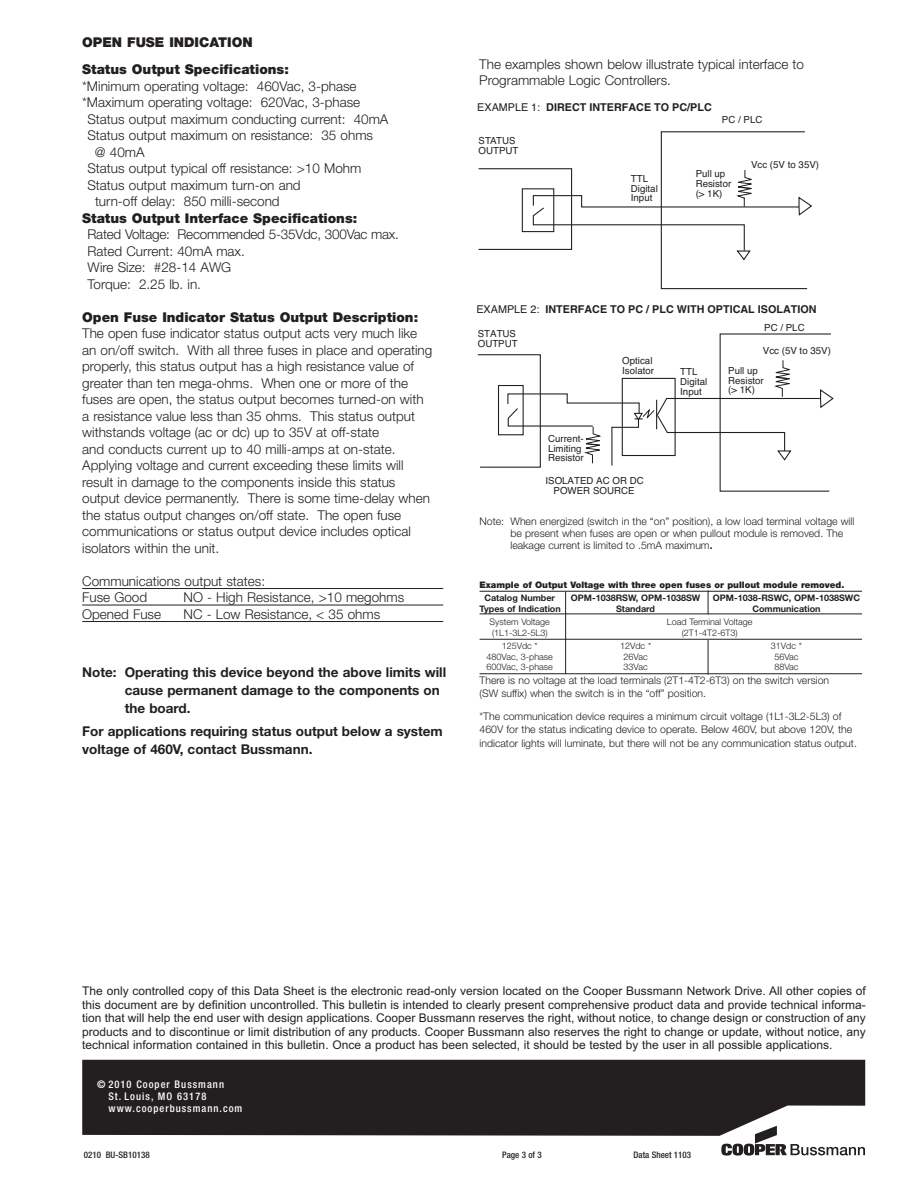
<style>
.page{position:relative;width:918px;height:1188px;background:#fff}
.page>*{position:absolute;margin:0;border:0;box-sizing:border-box;transform-origin:0 0}
.t1{font:300 13.5px/16.5px "Helvetica Neue";color:#231f20}
.t2{font:700 13.5px/18px "Helvetica Neue";color:#231f20}
.t3{font:900 13.5px "Helvetica Neue";color:#231f20}
.t4{font:12px/13.5px "Arial";color:#231f20;text-align:justify}
.t5{font:700 10.8px "Helvetica";color:#231f20}
.t6{font:300 10.5px/13.5px "Helvetica Neue";color:#231f20}
.t7{font:500 condensed 10.5px/12px "Helvetica Neue";letter-spacing:.095em;color:#fff}
.t8{font:9.75px/9.8px "Helvetica";color:#231f20}
.t9{font:300 9px "Helvetica Neue";color:#231f20}
.t10{font:700 9px "Helvetica Neue";color:#231f20}
.t11{font:900 9px "Helvetica Neue";color:#231f20}
.t12{font:500 condensed 9px "Helvetica Neue";color:#231f20}
.s1{font-weight:400}
.s2{font-weight:700}
</style>
<div class="page">
<hr style="left:82px;top:588px;width:361px;height:1px;background:#231f20">
<hr style="left:82px;top:605px;width:361px;height:1px;background:#231f20">
<hr style="left:82px;top:621px;width:361px;height:1px;background:#231f20">
<div style="left:478px;top:168px;width:94px;height:82px;border:1px solid #231f20"></div>
<div style="left:522px;top:188px;width:32px;height:44px;border:1px solid #231f20"></div>
<svg style="left:532px;top:131px;width:280px;height:159px"></svg>
<svg style="left:478px;top:333px;width:356px;height:159px"></svg>
<hr style="left:480px;top:591px;width:382px;height:1px;background:#231f20">
<hr style="left:480px;top:614px;width:382px;height:1px;background:#231f20">
<hr style="left:480px;top:639px;width:382px;height:1px;background:#231f20">
<hr style="left:480px;top:673px;width:382px;height:1px;background:#231f20">
<hr style="left:565px;top:592px;width:1px;height:82px;background:#231f20">
<svg style="left:708px;top:590px;width:1px;height:24px"></svg>
<hr style="left:708px;top:640px;width:1px;height:34px;background:#231f20">
<svg style="left:721px;top:1136px;width:144px;height:20px"></svg>
<div style="left:82px;top:1060px;width:783px;height:76px;background:#231f20"></div>
<p class="t3" style="left:82px;top:37px;width:172px">OPEN FUSE INDICATION</p>
<p class="t3" style="left:82px;top:64px;width:208px">Status Output Specifications:</p>
<p class="t1" style="left:82px;top:79px;width:276px">*Minimum operating voltage: 460Vac, 3-phase</p>
<p class="t1" style="left:82px;top:95px;width:280px">*Maximum operating voltage: 620Vac, 3-phase</p>
<p class="t1" style="left:87px;top:112px;width:302px">Status output maximum conducting current: 40mA</p>
<p class="t1" style="left:87px;top:128px;width:287px">Status output maximum on resistance: 35 ohms</p>
<p class="t1" style="left:95px;top:145px;width:51px">@ 40mA</p>
<p class="t1" style="left:87px;top:161px;width:275px">Status output typical off resistance: &gt;10 Mohm</p>
<p class="t1" style="left:87px;top:178px;width:215px">Status output maximum turn-on and</p>
<p class="t1" style="left:95px;top:194px;width:186px">turn-off delay: 850 milli-second</p>
<p class="t3" style="left:82px;top:213px;width:277px">Status Output Interface Specifications:</p>
<p class="t1" style="left:87px;top:227px;width:313px">Rated Voltage: Recommended 5-35Vdc, 300Vac max.<br>Rated Current: 40mA max.<br>Wire Size: #28-14 AWG<br>Torque: 2.25 lb. in.</p>
<p class="t3" style="left:82px;top:312px;width:337px">Open Fuse Indicator Status Output Description:</p>
<p class="t1" style="left:82px;top:326px;width:352px">The open fuse indicator status output acts very much like an on/off switch. With all three fuses in place and operating properly, this status output has a high resistance value of greater than ten mega-ohms. When one or more of the fuses are open, the status output becomes turned-on with a resistance value less than 35 ohms. This status output withstands voltage (ac or dc) up to 35V at off-state<br>and conducts current up to 40 milli-amps at on-state.<br>Applying voltage and current exceeding these limits will result in damage to the components inside this status output device permanently. There is some time-delay when the status output changes on/off state. The open fuse communications or status output device includes optical isolators within the unit.</p>
<p class="t1" style="left:82px;top:574px;width:184px">Communications output states:<br>Fuse Good</p>
<p class="t1" style="left:184px;top:590px;width:222px">NO - High Resistance, &gt;10 megohms</p>
<p class="t1" style="left:82px;top:607px;width:80px">Opened Fuse</p>
<p class="t1" style="left:184px;top:607px;width:198px">NC - Low Resistance, &lt; 35 ohms</p>
<p class="t2" style="left:125px;top:665px;width:323px;text-indent:-43px">Note: Operating this device beyond the above limits will cause permanent damage to the components on the board.</p>
<p class="t2" style="left:82px;top:723px;width:362px">For applications requiring status output below a system voltage of 460V, contact Bussmann.</p>
<p class="t1" style="left:479px;top:57px;width:326px">The examples shown below illustrate typical interface to<br>Programmable Logic Controllers.</p>
<p class="t5" style="left:477px;top:103px;width:236px"><span class="s1">EXAMPLE 1:</span> DIRECT INTERFACE TO PC/PLC</p>
<p class="t8" style="left:479px;top:136px;width:41px">STATUS<br>OUTPUT</p>
<p class="t8" style="left:631px;top:175px;width:29px">TTL<br>Digital<br>Input</p>
<p class="t8" style="left:722px;top:115px;width:42px">PC / PLC</p>
<p class="t8" style="left:751px;top:161px;width:70px">Vcc (5V to 35V)</p>
<p class="t8" style="left:696px;top:170px;width:37px">Pull up<br>Resistor (&gt; 1K)</p>
<p class="t5" style="left:476px;top:305px;width:342px"><span class="s1">EXAMPLE 2:</span> INTERFACE TO PC / PLC WITH OPTICAL ISOLATION</p>
<p class="t8" style="left:478px;top:330px;width:41px">STATUS<br>OUTPUT</p>
<p class="t8" style="left:548px;top:435px;width:37px">Current-<br>Limiting<br>Resistor</p>
<p class="t8" style="left:622px;top:357px;width:33px">Optical<br>Isolator</p>
<p class="t8" style="left:546px;top:477px;width:100px;text-align:center">ISOLATED AC OR DC<br>POWER SOURCE</p>
<p class="t8" style="left:680px;top:368px;width:29px">TTL<br>Digital<br>Input</p>
<p class="t8" style="left:764px;top:323px;width:42px">PC / PLC</p>
<p class="t8" style="left:763px;top:347px;width:70px">Vcc (5V to 35V)</p>
<p class="t8" style="left:728px;top:366px;width:37px">Pull up<br>Resistor (&gt; 1K)</p>
<p class="t6" style="left:510px;top:516px;width:345px;line-height:12px;text-indent:-31px">Note: When energized (switch in the “on” position), a low load terminal voltage will be present when fuses are open or when pullout module is removed. The leakage current is limited to .5mA maximum<span class="s2">.</span></p>
<p class="t11" style="left:480px;top:581px;width:366px">Example of Output Voltage with three open fuses or pullout module removed.</p>
<p class="t10" style="left:484px;top:595px;width:72px">Catalog Number</p>
<p class="t10" style="left:571px;top:595px;width:131px">OPM-1038RSW, OPM-1038SW</p>
<p class="t10" style="left:713px;top:595px;width:149px">OPM-1038-RSWC, OPM-1038SWC</p>
<p class="t10" style="left:480px;top:605px;width:83px">Types of Indication</p>
<p class="t10" style="left:616px;top:605px;width:41px">Standard</p>
<p class="t10" style="left:752px;top:605px;width:70px">Communication</p>
<p class="t9" style="left:490px;top:619px;width:62px">System Voltage</p>
<p class="t9" style="left:667px;top:619px;width:87px">Load Terminal Voltage</p>
<p class="t9" style="left:492px;top:629px;width:57px">(1L1-3L2-5L3)</p>
<p class="t9" style="left:682px;top:629px;width:58px">(2T1-4T2-6T3)</p>
<p class="t9" style="left:502px;top:643px;width:38px">125Vdc *</p>
<p class="t9" style="left:620px;top:643px;width:33px">12Vdc *</p>
<p class="t9" style="left:771px;top:643px;width:33px">31Vdc *</p>
<p class="t9" style="left:487px;top:653px;width:68px">480Vac, 3-phase</p>
<p class="t9" style="left:624px;top:653px;width:26px">26Vac</p>
<p class="t9" style="left:774px;top:653px;width:26px">56Vac</p>
<p class="t9" style="left:487px;top:664px;width:68px">600Vac, 3-phase</p>
<p class="t9" style="left:624px;top:664px;width:26px">33Vac</p>
<p class="t9" style="left:774px;top:664px;width:26px">88Vac</p>
<p class="t6" style="left:480px;top:674px;width:351px">There is no voltage at the load terminals (2T1-4T2-6T3) on the switch version (SW suffix) when the switch is in the “off” position.</p>
<p class="t6" style="left:480px;top:710px;width:379px">*The communication device requires a minimum circuit voltage (1L1-3L2-5L3) of<br>460V for the status indicating device to operate. Below 460V, but above 120V, the indicator lights will luminate, but there will not be any communication status output.</p>
<p class="t4" style="left:82px;top:985px;width:785px">The only controlled copy of this Data Sheet is the electronic read-only version located on the Cooper Bussmann Network Drive. All other copies of this document are by definition uncontrolled. This bulletin is intended to clearly present comprehensive product data and provide technical informa&shy;tion that will help the end user with design applications. Cooper Bussmann reserves the right, without notice, to change design or construction of any products and to discontinue or limit distribution of any products. Cooper Bussmann also reserves the right to change or update, without notice, any technical information contained in this bulletin. Once a product has been selected, it should be tested by the user in all possible applications.</p>
<p class="t7" style="left:108px;top:1079px;width:135px;text-indent:-11px">© 2010 Cooper Bussmann<br>St. Louis, MO 63178 www.cooperbussmann.com</p>
<p class="t12" style="left:84px;top:1151px;width:67px">0210 BU-SB10138</p>
<p class="t12" style="left:502px;top:1151px;width:41px">Page 3 of 3</p>
<p class="t12" style="left:634px;top:1151px;width:59px">Data Sheet 1103</p>
</div>
